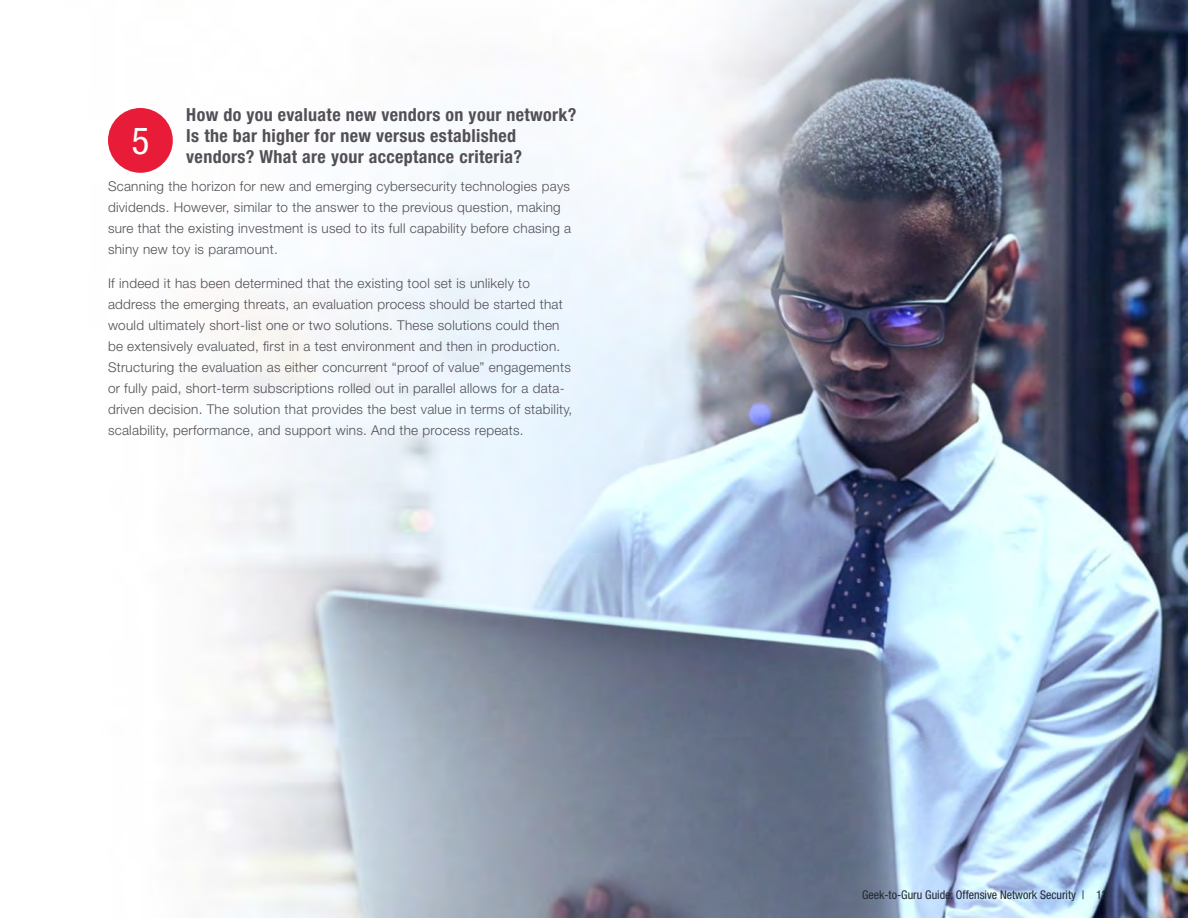
<style>
.page{position:relative;width:1188px;height:918px;background:#fff}
.page>*{position:absolute;margin:0;border:0;box-sizing:border-box;transform-origin:0 0}
.t1{font:condensed 37.5px "Helvetica Neue LT Std";color:#fff}
.t2{font:700 condensed 18px/21px "Helvetica Neue LT Std";letter-spacing:.02em;color:#524f56}
.t3{font:300 13.5px/21px "Helvetica Neue LT Std";letter-spacing:.02em;color:#524f56}
.t4{font:condensed 12px "Helvetica Neue LT Std";color:#222730}
</style>
<div class="page">
<img style="left:108px;top:0;width:1080px;height:918px">
<div style="left:108px;top:108px;width:65px;height:65px;background:#e81c38;border-radius:50%"></div>
<h2 class="t2" style="left:186px;top:104px;width:392px">How do you evaluate new vendors on your network?<br>Is the bar higher for new versus established vendors? What are your acceptance criteria?</h2>
<p class="t3" style="left:108px;top:175px;width:465px">Scanning the horizon for new and emerging cybersecurity technologies pays dividends. However, similar to the answer to the previous question, making sure that the existing investment is used to its full capability before chasing a shiny new toy is paramount.</p>
<p class="t3" style="left:108px;top:273px;width:466px">If indeed it has been determined that the existing tool set is unlikely to address the emerging threats, an evaluation process should be started that would ultimately short-list one or two solutions. These solutions could then be extensively evaluated, first in a test environment and then in production.<br>Structuring the evaluation as either concurrent “proof of value” engagements or fully paid, short-term subscriptions rolled out in parallel allows for a data&shy;driven decision. The solution that provides the best value in terms of stability, scalability, performance, and support wins. And the process repeats.</p>
<h1 class="t1" style="left:131px;top:118px;width:19px">5</h1>
<p class="t4" style="left:862px;top:887px;width:247px">Geek-to-Guru Guide: Offensive Network Security | 13</p>
</div>
